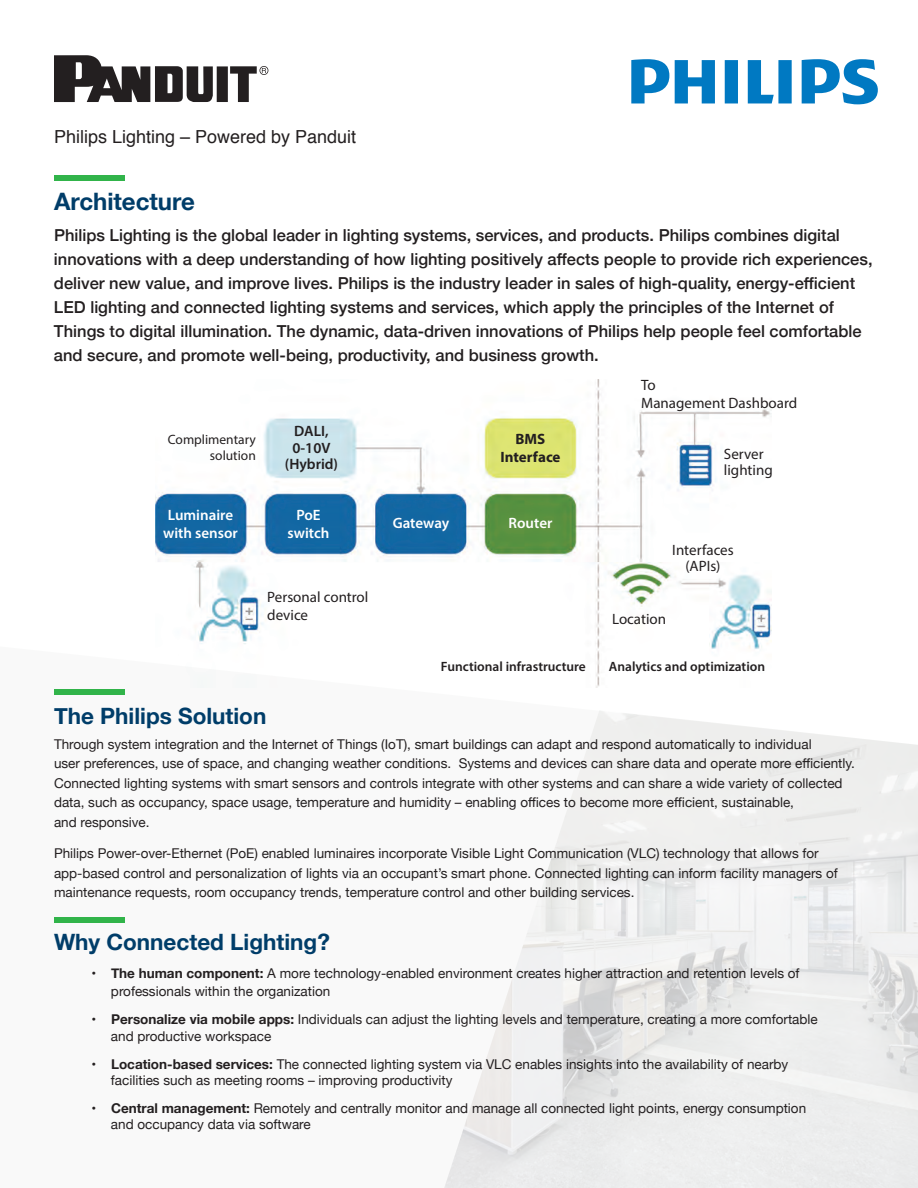
<style>
.page{position:relative;width:918px;height:1188px;background:#fff}
.page>*{position:absolute;margin:0;border:0;box-sizing:border-box;transform-origin:0 0}
.heading_1{font:700 24px "Helvetica Neue";color:#003d69}
.t1{font:700 22.5px "Helvetica Neue";color:#003d69}
.t2{font:18px "Helvetica";color:#231f20}
.t3{font:500 16.5px/24px "Helvetica Neue";color:#231f20}
.t4{font:15px "Myriad Pro";color:#231f20}
.t5{font:600 15px "Myriad Pro";color:#fff}
.t6{font:600 15px "Myriad Pro";color:#231f20}
.t7{font:700 15px "Myriad Pro";color:#231f20}
.t8{font:13.5px/19.5px "Helvetica Neue";color:#231f20}
.t9{font:600 13.5px "Myriad Pro";color:#231f20}
.t10{font:13.5px "Myriad Pro";color:#231f20}
.s1{font-weight:700}
</style>
<div class="page">
<div style="left:55px;top:175px;width:70px;height:6px;background:#31b44a"></div>
<img style="left:156px;top:379px;width:616px;height:265px">
<img style="left:444px;top:711px;width:474px;height:477px">
<svg style="left:631px;top:59px;width:247px;height:45px"></svg>
<svg style="left:54px;top:55px;width:214px;height:47px"></svg>
<div style="left:55px;top:689px;width:70px;height:6px;background:#31b44a"></div>
<div style="left:55px;top:917px;width:70px;height:6px;background:#31b44a"></div>
<p class="t2" style="left:54px;top:123px;width:304px">Philips Lighting – Powered by Panduit</p>
<p class="heading_1" style="left:54px;top:183px;width:142px">Architecture</p>
<p class="t3" style="left:54px;top:222px;width:820px">Philips Lighting is the global leader in lighting systems, services, and products. Philips combines digital innovations with a deep understanding of how lighting positively affects people to provide rich experiences, deliver new value, and improve lives. Philips is the industry leader in sales of high-quality, energy-efficient LED lighting and connected lighting systems and services, which apply the principles of the Internet of Things to digital illumination. The dynamic, data-driven innovations of Philips help people feel comfortable and secure, and promote well-being, productivity, and business growth.</p>
<p class="t10" style="left:168px;top:431px;width:89px">Complimentary</p>
<p class="t10" style="left:210px;top:448px;width:47px">solution</p>
<p class="t5" style="left:168px;top:505px;width:67px">Luminaire</p>
<p class="t5" style="left:163px;top:523px;width:76px">with sensor</p>
<p class="t6" style="left:294px;top:421px;width:36px">DALI,</p>
<p class="t6" style="left:293px;top:438px;width:39px">0-10V</p>
<p class="t6" style="left:285px;top:454px;width:55px">(Hybrid)</p>
<p class="t5" style="left:296px;top:505px;width:26px">PoE</p>
<p class="t5" style="left:288px;top:523px;width:43px">switch</p>
<p class="t4" style="left:267px;top:587px;width:103px">Personal control</p>
<p class="t4" style="left:267px;top:605px;width:42px">device</p>
<p class="t7" style="left:516px;top:429px;width:31px">BMS</p>
<p class="t7" style="left:500px;top:447px;width:62px">Interface</p>
<p class="t5" style="left:393px;top:513px;width:58px">Gateway</p>
<p class="t5" style="left:509px;top:513px;width:45px">Router</p>
<p class="t4" style="left:641px;top:376px;width:16px">To</p>
<p class="t4" style="left:641px;top:394px;width:157px">Management Dashboard</p>
<p class="t4" style="left:724px;top:444px;width:41px">Server</p>
<p class="t4" style="left:724px;top:461px;width:50px">lighting</p>
<p class="t4" style="left:672px;top:541px;width:63px">Interfaces</p>
<p class="t4" style="left:686px;top:557px;width:37px">(APIs)</p>
<p class="t4" style="left:612px;top:609px;width:56px">Location</p>
<p class="t9" style="left:441px;top:658px;width:146px">Functional infrastructure</p>
<p class="t9" style="left:609px;top:658px;width:158px">Analytics and optimization</p>
<p class="t1" style="left:54px;top:698px;width:214px">The Philips Solution</p>
<p class="t8" style="left:54px;top:735px;width:802px">Through system integration and the Internet of Things (IoT), smart buildings can adapt and respond automatically to individual<br>user preferences, use of space, and changing weather conditions. Systems and devices can share data and operate more efficiently.<br>Connected lighting systems with smart sensors and controls integrate with other systems and can share a wide variety of collected data, such as occupancy, space usage, temperature and humidity – enabling offices to become more efficient, sustainable,<br>and responsive.</p>
<p class="t8" style="left:54px;top:844px;width:785px">Philips Power-over-Ethernet (PoE) enabled luminaires incorporate Visible Light Communication (VLC) technology that allows for app-based control and personalization of lights via an occupant’s smart phone. Connected lighting can inform facility managers of maintenance requests, room occupancy trends, temperature control and other building services.</p>
<p class="t1" style="left:54px;top:925px;width:277px">Why Connected Lighting?</p>
<p class="t8" style="left:111px;top:965px;width:690px;line-height:18px;text-indent:-19px">• <span class="s1">The human component:</span> A more technology-enabled environment creates higher attraction and retention levels of professionals within the organization</p>
<p class="t8" style="left:111px;top:1012px;width:708px;line-height:16.2px;text-indent:-19px">• <span class="s1">Personalize via mobile apps:</span> Individuals can adjust the lighting levels and temperature, creating a more comfortable and productive workspace</p>
<p class="t8" style="left:111px;top:1057px;width:679px;line-height:16.2px;text-indent:-19px">• <span class="s1">Location-based services:</span> The connected lighting system via VLC enables insights into the availability of nearby facilities such as meeting rooms – improving productivity</p>
<p class="t8" style="left:111px;top:1101px;width:697px;line-height:16.2px;text-indent:-19px">• <span class="s1">Central management:</span> Remotely and centrally monitor and manage all connected light points, energy consumption and occupancy data via software</p>
</div>
